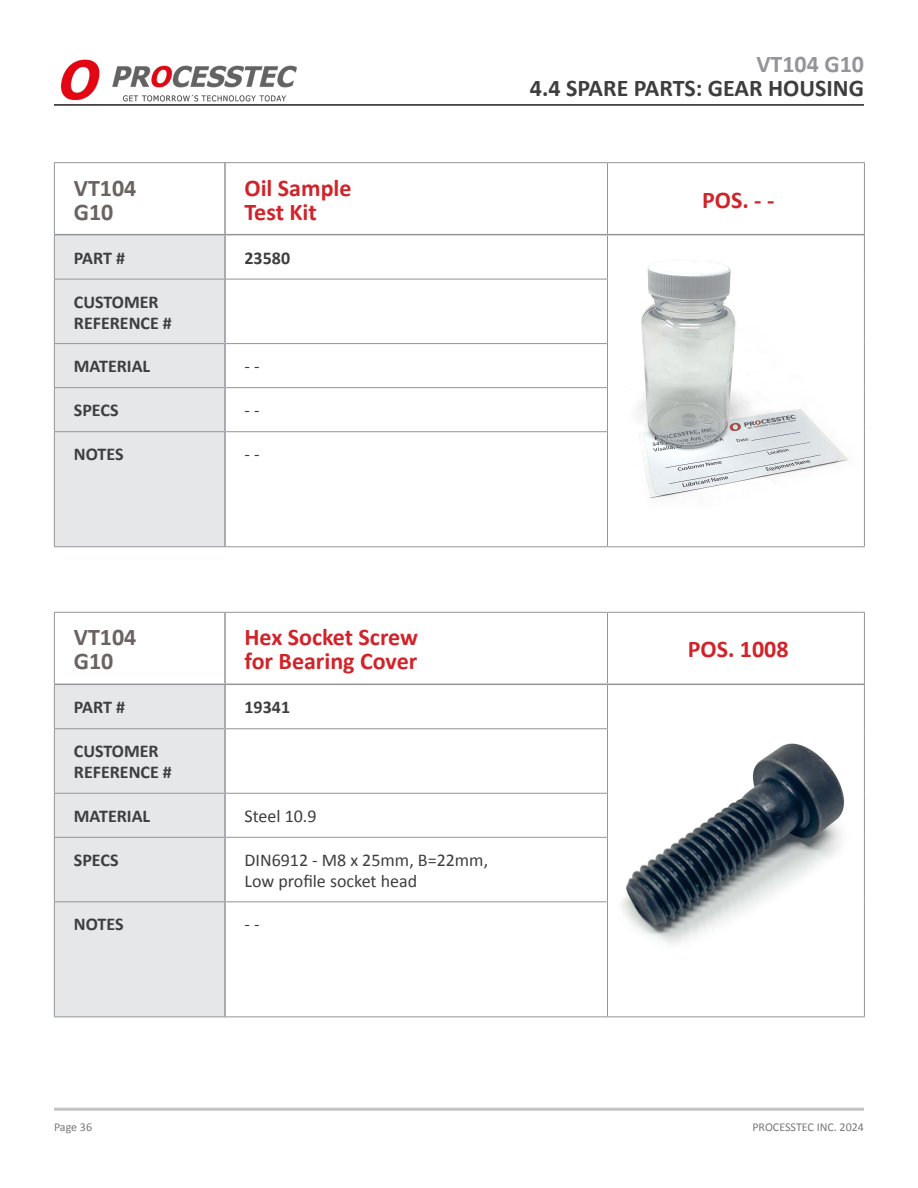
<style>
.page{position:relative;width:918px;height:1188px;background:#fff}
.page>*{position:absolute;margin:0;border:0;box-sizing:border-box;transform-origin:0 0}
.t1{font:700 24px "Calibri";color:#d1232a}
.t2{font:700 24px "Calibri";color:#3e3e3f}
.t3{font:700 24px "Calibri";color:#6b6360}
.t4{font:700 24px "Calibri";color:#939598}
.t5{font:700 18px "Calibri";color:#3e3e3f}
.t6{font:18px "Calibri";color:#3e3e3f}
.t7{font:12px "Calibri";color:#787878}
</style>
<div class="page">
<hr style="left:54px;top:104px;width:810px;height:2px;background:#231f20">
<hr style="left:54px;top:1108px;width:810px;height:3px;background:#c1c3c2">
<img style="left:60px;top:59px;width:237px;height:42px">
<div style="left:55px;top:235px;width:169px;height:311px;background:#e6e7e9"></div>
<hr style="left:54px;top:279px;width:170px;height:1px;background:#939598">
<hr style="left:226px;top:279px;width:382px;height:1px;background:#939598">
<hr style="left:54px;top:343px;width:170px;height:1px;background:#939598">
<hr style="left:226px;top:343px;width:382px;height:1px;background:#939598">
<hr style="left:54px;top:387px;width:170px;height:1px;background:#939598">
<hr style="left:226px;top:387px;width:382px;height:1px;background:#939598">
<hr style="left:54px;top:431px;width:170px;height:1px;background:#939598">
<hr style="left:226px;top:431px;width:382px;height:1px;background:#939598">
<hr style="left:54px;top:546px;width:171px;height:1px;background:#939598">
<hr style="left:225px;top:546px;width:383px;height:1px;background:#939598">
<hr style="left:54px;top:235px;width:1px;height:44px;background:#939598">
<hr style="left:54px;top:279px;width:1px;height:64px;background:#939598">
<hr style="left:54px;top:344px;width:1px;height:43px;background:#939598">
<hr style="left:54px;top:388px;width:1px;height:43px;background:#939598">
<hr style="left:54px;top:432px;width:1px;height:114px;background:#939598">
<hr style="left:225px;top:162px;width:383px;height:1px;background:#939598">
<hr style="left:608px;top:162px;width:257px;height:1px;background:#939598">
<hr style="left:607px;top:163px;width:1px;height:71px;background:#939598">
<hr style="left:864px;top:163px;width:1px;height:72px;background:#939598">
<hr style="left:607px;top:235px;width:1px;height:44px;background:#939598">
<hr style="left:864px;top:235px;width:1px;height:44px;background:#939598">
<hr style="left:607px;top:279px;width:1px;height:64px;background:#939598">
<hr style="left:864px;top:279px;width:1px;height:65px;background:#939598">
<hr style="left:607px;top:344px;width:1px;height:43px;background:#939598">
<hr style="left:864px;top:344px;width:1px;height:44px;background:#939598">
<hr style="left:607px;top:388px;width:1px;height:43px;background:#939598">
<hr style="left:864px;top:388px;width:1px;height:44px;background:#939598">
<hr style="left:607px;top:432px;width:1px;height:114px;background:#939598">
<hr style="left:864px;top:432px;width:1px;height:114px;background:#939598">
<hr style="left:224px;top:235px;width:2px;height:44px;background:#939598">
<hr style="left:224px;top:279px;width:2px;height:65px;background:#939598">
<hr style="left:224px;top:344px;width:2px;height:44px;background:#939598">
<hr style="left:224px;top:388px;width:2px;height:44px;background:#939598">
<hr style="left:224px;top:432px;width:2px;height:114px;background:#939598">
<hr style="left:55px;top:234px;width:170px;height:1px;background:#939598">
<hr style="left:225px;top:234px;width:383px;height:1px;background:#939598">
<hr style="left:608px;top:234px;width:256px;height:1px;background:#939598">
<hr style="left:54px;top:162px;width:171px;height:1px;background:#939598">
<hr style="left:54px;top:163px;width:1px;height:72px;background:#939598">
<hr style="left:224px;top:163px;width:2px;height:71px;background:#939598">
<hr style="left:608px;top:546px;width:257px;height:1px;background:#939598">
<img style="left:636px;top:260px;width:213px;height:239px">
<div style="left:55px;top:685px;width:169px;height:331px;background:#e6e7e9"></div>
<hr style="left:54px;top:728px;width:170px;height:1px;background:#939598">
<hr style="left:226px;top:728px;width:382px;height:1px;background:#939598">
<hr style="left:54px;top:793px;width:170px;height:1px;background:#939598">
<hr style="left:226px;top:793px;width:382px;height:1px;background:#939598">
<hr style="left:54px;top:837px;width:170px;height:1px;background:#939598">
<hr style="left:226px;top:837px;width:382px;height:1px;background:#939598">
<hr style="left:54px;top:901px;width:170px;height:1px;background:#939598">
<hr style="left:226px;top:901px;width:382px;height:1px;background:#939598">
<hr style="left:54px;top:1016px;width:171px;height:1px;background:#939598">
<hr style="left:225px;top:1016px;width:383px;height:1px;background:#939598">
<hr style="left:54px;top:684px;width:1px;height:44px;background:#939598">
<hr style="left:54px;top:729px;width:1px;height:64px;background:#939598">
<hr style="left:54px;top:794px;width:1px;height:43px;background:#939598">
<hr style="left:54px;top:838px;width:1px;height:63px;background:#939598">
<hr style="left:54px;top:902px;width:1px;height:114px;background:#939598">
<hr style="left:225px;top:612px;width:383px;height:1px;background:#939598">
<hr style="left:608px;top:612px;width:257px;height:1px;background:#939598">
<hr style="left:607px;top:613px;width:1px;height:71px;background:#939598">
<hr style="left:864px;top:613px;width:1px;height:71px;background:#939598">
<hr style="left:607px;top:685px;width:1px;height:43px;background:#939598">
<hr style="left:864px;top:684px;width:1px;height:45px;background:#939598">
<hr style="left:607px;top:729px;width:1px;height:64px;background:#939598">
<hr style="left:864px;top:729px;width:1px;height:64px;background:#939598">
<hr style="left:607px;top:794px;width:1px;height:43px;background:#939598">
<hr style="left:864px;top:793px;width:1px;height:44px;background:#939598">
<hr style="left:607px;top:838px;width:1px;height:63px;background:#939598">
<hr style="left:864px;top:837px;width:1px;height:65px;background:#939598">
<hr style="left:607px;top:902px;width:1px;height:114px;background:#939598">
<hr style="left:864px;top:902px;width:1px;height:114px;background:#939598">
<hr style="left:224px;top:685px;width:2px;height:44px;background:#939598">
<hr style="left:224px;top:729px;width:2px;height:64px;background:#939598">
<hr style="left:224px;top:793px;width:2px;height:44px;background:#939598">
<hr style="left:224px;top:837px;width:2px;height:65px;background:#939598">
<hr style="left:224px;top:902px;width:2px;height:114px;background:#939598">
<hr style="left:55px;top:684px;width:170px;height:1px;background:#939598">
<hr style="left:225px;top:684px;width:383px;height:1px;background:#939598">
<hr style="left:608px;top:684px;width:256px;height:1px;background:#939598">
<hr style="left:54px;top:612px;width:171px;height:1px;background:#939598">
<hr style="left:54px;top:613px;width:1px;height:71px;background:#939598">
<hr style="left:224px;top:613px;width:2px;height:71px;background:#939598">
<hr style="left:608px;top:1016px;width:257px;height:1px;background:#939598">
<img style="left:621px;top:743px;width:224px;height:202px">
<p class="t3" style="left:74px;top:171px;width:64px">VT104</p>
<p class="t3" style="left:74px;top:195px;width:41px">G10</p>
<p class="t1" style="left:244px;top:171px;width:109px">Oil Sample</p>
<p class="t1" style="left:244px;top:195px;width:74px">Test Kit</p>
<p class="t5" style="left:74px;top:245px;width:53px">PART #</p>
<p class="t5" style="left:244px;top:245px;width:47px">23580</p>
<p class="t5" style="left:74px;top:289px;width:86px">CUSTOMER</p>
<p class="t5" style="left:74px;top:310px;width:100px">REFERENCE #</p>
<p class="t5" style="left:74px;top:353px;width:78px">MATERIAL</p>
<p class="t6" style="left:244px;top:354px;width:17px">- -</p>
<p class="t5" style="left:74px;top:397px;width:46px">SPECS</p>
<p class="t6" style="left:244px;top:398px;width:17px">- -</p>
<p class="t5" style="left:74px;top:442px;width:51px">NOTES</p>
<p class="t6" style="left:244px;top:442px;width:17px">- -</p>
<h1 class="t4" style="left:756px;top:47px;width:109px">VT104 G10</h1>
<h1 class="t2" style="left:530px;top:71px;width:336px">4.4 SPARE PARTS: GEAR HOUSING</h1>
<p class="t1" style="left:702px;top:183px;width:74px">POS. - -</p>
<p class="t3" style="left:74px;top:620px;width:64px">VT104</p>
<p class="t3" style="left:74px;top:644px;width:41px">G10</p>
<p class="t1" style="left:244px;top:620px;width:175px">Hex Socket Screw</p>
<p class="t1" style="left:244px;top:644px;width:174px">for Bearing Cover</p>
<p class="t5" style="left:74px;top:694px;width:53px">PART #</p>
<p class="t5" style="left:244px;top:694px;width:47px">19341</p>
<p class="t5" style="left:74px;top:739px;width:86px">CUSTOMER</p>
<p class="t5" style="left:74px;top:760px;width:100px">REFERENCE #</p>
<p class="t5" style="left:74px;top:803px;width:78px">MATERIAL</p>
<p class="t6" style="left:244px;top:803px;width:74px">Steel 10.9</p>
<p class="t5" style="left:74px;top:847px;width:46px">SPECS</p>
<p class="t6" style="left:244px;top:847px;width:245px">DIN6912 - M8 x 25mm, B=22mm,</p>
<p class="t6" style="left:244px;top:868px;width:174px">Low profile socket head</p>
<p class="t5" style="left:74px;top:912px;width:51px">NOTES</p>
<p class="t6" style="left:244px;top:912px;width:17px">- -</p>
<p class="t1" style="left:688px;top:632px;width:102px">POS. 1008</p>
<p class="t7" style="left:54px;top:1119px;width:40px">Page 36</p>
<p class="t7" style="left:752px;top:1119px;width:113px">PROCESSTEC INC. 2024</p>
</div>
